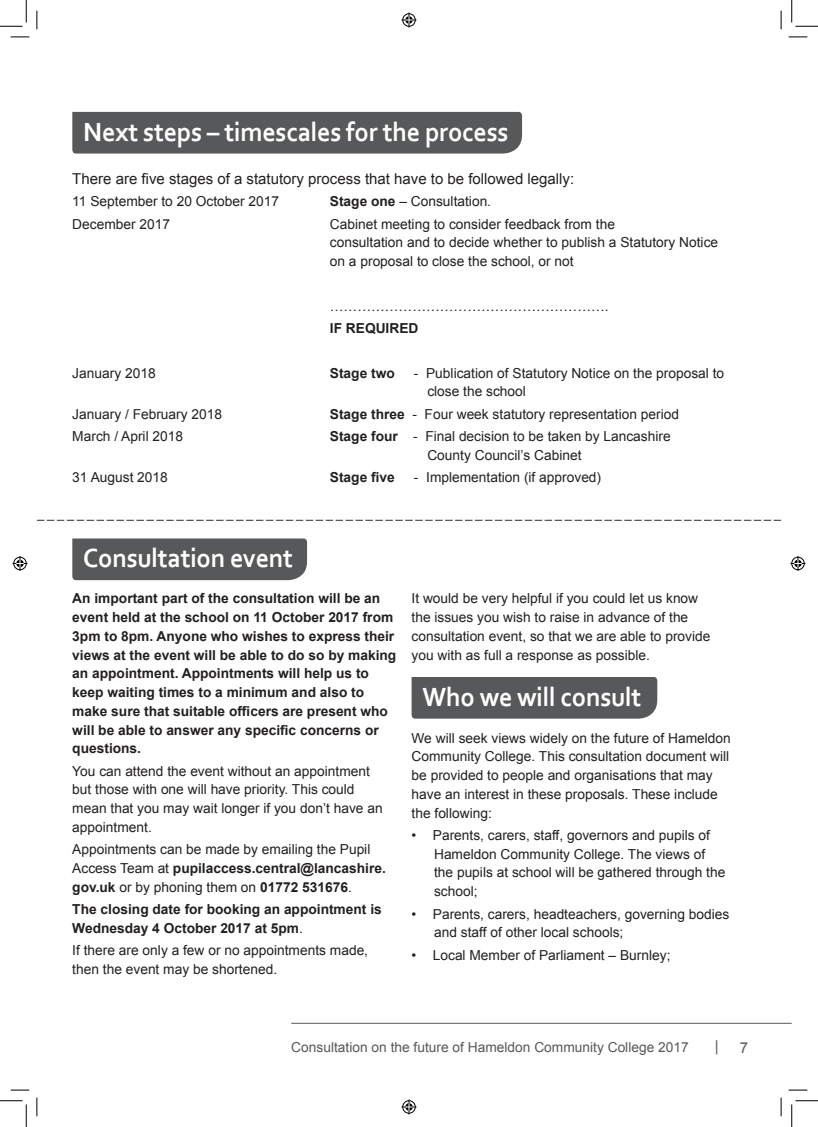
<style>
.page{position:relative;width:818px;height:1127px;background:#fff}
.page>*{position:absolute;margin:0;border:0;box-sizing:border-box;transform-origin:0 0}
.headings{font:700 27.5px "Corbel";letter-spacing:-.01em;color:#fff;scale:.95 1}
.body{font:15px "Arial";color:#231f20}
.t1{font:15px "Arial";color:#57585a}
.body-2{font:13.75px/18.8px "Arial";color:#231f20}
.body-3{font:700 13.75px/18.8px "Arial";color:#231f20}
.t2{font:13.75px "Arial";color:#57585a}
.s1{font-weight:700}
.s2{font-weight:400}
</style>
<div class="page">
<hr style="left:291px;top:1022px;width:501px;height:1px;background:#57585a">
<div style="left:72px;top:112px;width:450px;height:41px;background:#57585a"></div>
<div style="left:72px;top:538px;width:235px;height:42px;background:#57585a"></div>
<div style="left:412px;top:677px;width:245px;height:41px;background:#57585a"></div>
<svg style="left:37px;top:519px;width:744px;height:2px"></svg>
<svg style="left:11px;top:36px;width:18px;height:2px"></svg>
<svg style="left:788px;top:36px;width:19px;height:2px"></svg>
<svg style="left:11px;top:1089px;width:18px;height:1px"></svg>
<svg style="left:788px;top:1089px;width:19px;height:1px"></svg>
<svg style="left:36px;top:11px;width:2px;height:18px"></svg>
<svg style="left:36px;top:1097px;width:2px;height:18px"></svg>
<svg style="left:780px;top:11px;width:2px;height:18px"></svg>
<svg style="left:780px;top:1097px;width:2px;height:18px"></svg>
<svg style="left:0;top:0;width:27px;height:27px"></svg>
<svg style="left:0;top:1100px;width:27px;height:26px"></svg>
<svg style="left:791px;top:0;width:27px;height:27px"></svg>
<svg style="left:791px;top:1100px;width:27px;height:26px"></svg>
<svg style="left:401px;top:13px;width:15px;height:15px"></svg>
<svg style="left:401px;top:1099px;width:15px;height:15px"></svg>
<svg style="left:13px;top:556px;width:15px;height:15px"></svg>
<svg style="left:790px;top:556px;width:15px;height:15px"></svg>
<p class="headings" style="left:83px;top:115px;width:449px">Next steps – timescales for the process</p>
<p class="body" style="left:72px;top:169px;width:503px">There are five stages of a statutory process that have to be followed legally:</p>
<p class="body-2" style="left:72px;top:192px;width:208px">11 September to 20 October 2017</p>
<p class="body-2" style="left:330px;top:192px;width:163px"><span class="s1">Stage one</span> – Consultation.</p>
<p class="body-2" style="left:72px;top:214px;width:99px">December 2017</p>
<p class="body-2" style="left:330px;top:214px;width:390px">Cabinet meeting to consider feedback from the<br>consultation and to decide whether to publish a Statutory Notice on a proposal to close the school, or not</p>
<p class="body-2" style="left:330px;top:296px;width:280px">…………………………………………………….</p>
<p class="body-3" style="left:330px;top:319px;width:90px">IF REQUIRED</p>
<p class="body-2" style="left:72px;top:363px;width:85px">January 2018</p>
<p class="body-3" style="left:330px;top:364px;width:66px">Stage two</p>
<p class="body-2" style="left:427px;top:363px;width:298px;text-indent:-13px">- Publication of Statutory Notice on the proposal to close the school</p>
<p class="body-2" style="left:72px;top:404px;width:151px">January / February 2018</p>
<p class="body-2" style="left:330px;top:404px;width:351px"><span class="s1">Stage three</span> - Four week statutory representation period</p>
<p class="body-2" style="left:72px;top:427px;width:112px">March / April 2018</p>
<p class="body-2" style="left:427px;top:427px;width:245px;text-indent:-97px"><span class="s1">Stage four</span> - Final decision to be taken by Lancashire<br>County Council’s Cabinet</p>
<p class="body-2" style="left:72px;top:468px;width:97px">31 August 2018</p>
<p class="body-3" style="left:330px;top:468px;width:66px">Stage five</p>
<p class="body-2" style="left:414px;top:468px;width:189px">- Implementation (if approved)</p>
<p class="headings" style="left:83px;top:541px;width:222px">Consultation event</p>
<p class="body-3" style="left:72px;top:589px;width:326px">An important part of the consultation will be an event held at the school on 11 October 2017 from 3pm to 8pm. Anyone who wishes to express their views at the event will be able to do so by making an appointment. Appointments will help us to keep waiting times to a minimum and also to make sure that suitable officers are present who will be able to answer any specific concerns or questions.</p>
<p class="body-2" style="left:72px;top:761px;width:312px">You can attend the event without an appointment but those with one will have priority. This could mean that you may wait longer if you don’t have an appointment.</p>
<p class="body-2" style="left:72px;top:840px;width:315px">Appointments can be made by emailing the Pupil<br>Access Team at <span class="s1">pupilaccess.central@lancashire. gov.uk</span> or by phoning them on <span class="s1">01772 531676</span>.</p>
<p class="body-3" style="left:72px;top:900px;width:311px">The closing date for booking an appointment is<br>Wednesday 4 October 2017 at 5pm<span class="s2">.</span></p>
<p class="body-2" style="left:72px;top:940px;width:297px">If there are only a few or no appointments made, then the event may be shortened.</p>
<p class="body-2" style="left:412px;top:589px;width:300px">It would be very helpful if you could let us know the issues you wish to raise in advance of the consultation event, so that we are able to provide you with as full a response as possible.</p>
<p class="headings" style="left:422px;top:679px;width:232px">Who we will consult</p>
<p class="body-2" style="left:412px;top:728px;width:321px">We will seek views widely on the future of Hameldon Community College. This consultation document will be provided to people and organisations that may have an interest in these proposals. These include the following:</p>
<p class="body-2" style="left:434px;top:825px;width:293px;text-indent:-22px">• Parents, carers, staff, governors and pupils of Hameldon Community College. The views of the pupils at school will be gathered through the school;</p>
<p class="body-2" style="left:434px;top:904px;width:297px;text-indent:-22px">• Parents, carers, headteachers, governing bodies and staff of other local schools;</p>
<p class="body-2" style="left:412px;top:945px;width:260px">• Local Member of Parliament – Burnley;</p>
<p class="t2" style="left:291px;top:1037px;width:399px">Consultation on the future of Hameldon Community College 2017</p>
<p class="t1" style="left:715px;top:1035px;width:5px">|</p>
<p class="t1" style="left:740px;top:1038px;width:10px">7</p>
</div>
